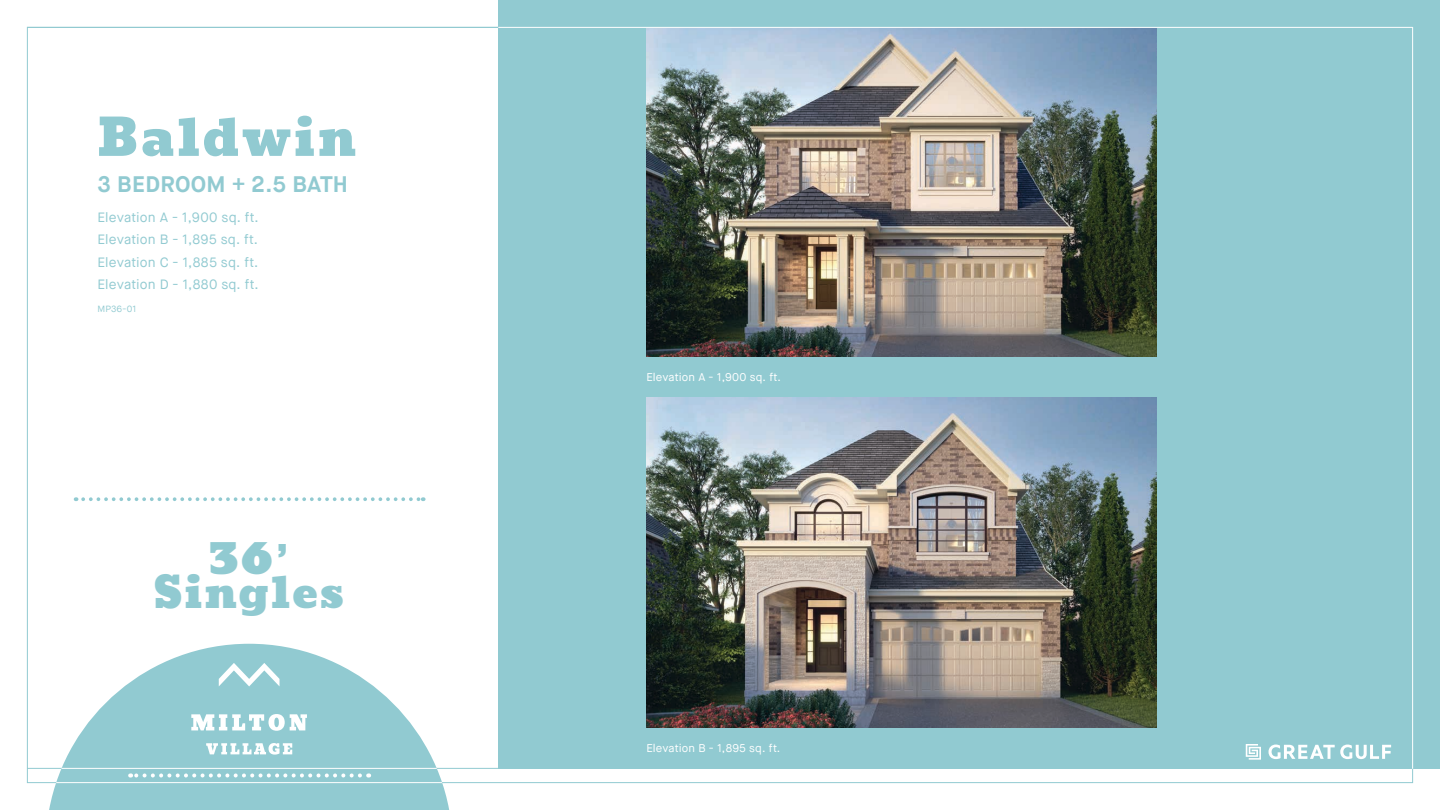
<style>
.page{position:relative;width:1440px;height:810px;background:#fff}
.page>*{position:absolute;margin:0;border:0;box-sizing:border-box;transform-origin:0 0}
.t1{font:50.55px "Bevan";letter-spacing:.03em;color:#91cad1}
.t2{font:48.6px "Bevan";color:#91cad1}
.t3{font:42.75px "Bevan";letter-spacing:.03em;color:#91cad1}
.t4{font:700 22.5px "Maison Neue";letter-spacing:.01em;color:#91cad1}
.t5{font:13.5px "Maison Neue";letter-spacing:.01em;color:#91cad1}
.Rendering_text_2{font:11.25px "Maison Neue";letter-spacing:.01em;color:#fff}
.t6{font:9px "Maison Neue";letter-spacing:.015em;color:#91cad1}
.s1{font-family:"Maison Neue";font-weight:700}
</style>
<div class="page">
<div style="left:498px;top:0;width:942px;height:769px;background:#91cad1"></div>
<svg style="left:1269px;top:745px;width:122px;height:14px"></svg>
<svg style="left:1246px;top:744px;width:15px;height:16px"></svg>
<hr style="left:27px;top:768px;width:1386px;height:1px;background:#91cad1">
<svg style="left:83px;top:497px;width:341px;height:4px"></svg>
<svg style="left:49px;top:644px;width:400px;height:166px;fill:#91cad1"></svg>
<svg style="left:130px;top:773px;width:230px;height:5px"></svg>
<hr style="left:49px;top:768px;width:400px;height:1px;background:#fff">
<hr style="left:49px;top:782px;width:400px;height:1px;background:#fff">
<svg style="left:219px;top:663px;width:61px;height:36px"></svg>
<svg style="left:206px;top:743px;width:86px;height:12px"></svg>
<svg style="left:191px;top:714px;width:116px;height:17px"></svg>
<img style="left:646px;top:28px;width:510px;height:329px">
<img style="left:646px;top:398px;width:510px;height:330px">
<hr style="left:27px;top:27px;width:1386px;height:1px;background:#91cad1">
<hr style="left:1412px;top:27px;width:1px;height:742px;background:#fff">
<hr style="left:498px;top:27px;width:915px;height:1px;background:#fff">
<h1 class="t1" style="left:98px;top:109px;width:260px">Baldwin</h1>
<p class="t4" style="left:98px;top:170px;width:252px">3 BEDROOM + 2.5 BATH</p>
<p class="t5" style="left:97px;top:209px;width:163px">Elevation A - 1,900 sq. ft.</p>
<p class="t5" style="left:97px;top:231px;width:162px">Elevation B - 1,895 sq. ft.</p>
<p class="t5" style="left:97px;top:254px;width:162px">Elevation C - 1,885 sq. ft.</p>
<p class="t5" style="left:97px;top:276px;width:163px">Elevation D - 1,880 sq. ft.</p>
<p class="t6" style="left:97px;top:303px;width:40px">MP36-01</p>
<h2 class="t2" style="left:208px;top:529px;width:83px">36<span class="s1">’</span></h2>
<h3 class="t3" style="left:153px;top:568px;width:193px">Singles</h3>
<p class="Rendering_text_2" style="left:646px;top:370px;width:136px">Elevation A - 1,900 sq. ft.</p>
<p class="Rendering_text_2" style="left:646px;top:741px;width:136px">Elevation B - 1,895 sq. ft.</p>
</div>
